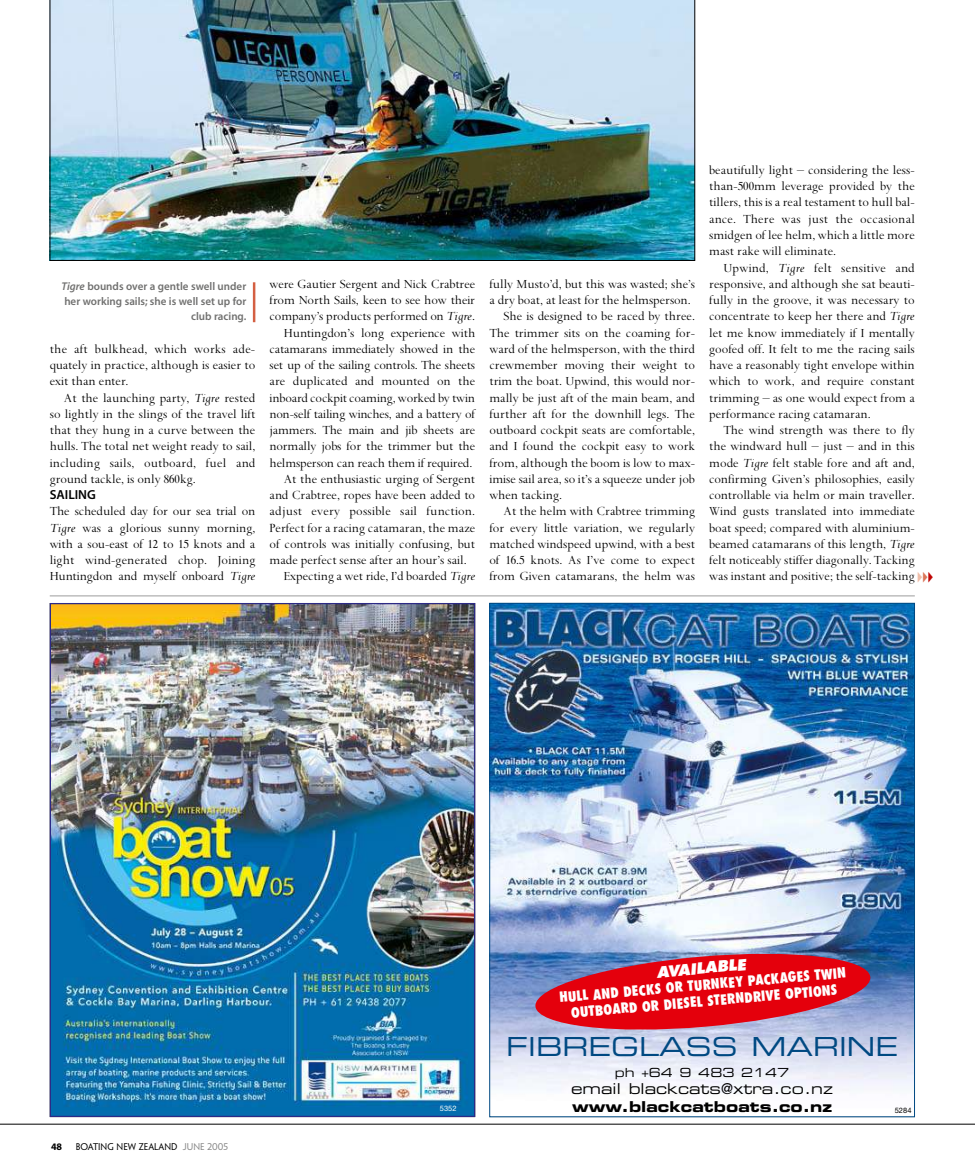
<style>
.page{position:relative;width:975px;height:1170px;background:#fff}
.page>*{position:absolute;margin:0;border:0;box-sizing:border-box;transform-origin:0 0}
.t1{font:26.25px "Eurostile Extended Two";color:#004982}
.t2{font:15px "Eurostile Extended Two";color:#000}
.t3{font:15px "Eurostile Bold Extended Two";color:#000}
.t4{font:italic 800 15px "Futura";color:#fff}
.t5{font:13.75px/16.2px "Spectrum";color:#000;text-align:justify}
.t6{font:800 condensed 13.75px/16.2px "Futura";color:#fff;text-align:center}
.t7{font:13.12px "Myriad MM 565 600";color:#000}
.t8{font:12.5px "Eurostile Extended Two";color:#000}
.t9{font:11.25px/15px "Myriad MM 565 600";color:#70706f;text-align:right}
.t10{font:10px "Myriad MM 700 600";color:#000}
.t11{font:8.75px "Penumbra MM 365 150";color:#000}
.t12{font:7.5px "Helvetica Neue";color:#fff}
.t13{font:7.5px "Helvetica Neue";color:#000}
.s1{font-family:"Myriad MM It 565 600"}
.s2{font-style:italic}
.s3{color:#878787}
</style>
<div class="page">
<img style="left:0;top:0;width:974px;height:1125px">
<svg style="left:917px;top:572px;width:15px;height:11px"></svg>
<p class="t9" style="left:61px;top:279px;width:186px"><span class="s1">Tigre</span> bounds over a gentle swell under her working sails; she is well set up for club racing.</p>
<p class="t5" style="left:50px;top:341px;width:207px">the aft bulkhead, which works ade&shy;quately in practice, although is easier to exit than enter.</p>
<p class="t5" style="left:50px;top:389px;width:207px;text-indent:14px">At the launching party, <span class="s2">Tigre</span> rested so lightly in the slings of the travel lift that they hung in a curve between the hulls. The total net weight ready to sail, including sails, outboard, fuel and ground tackle, is only 860kg.</p>
<p class="t7" style="left:50px;top:488px;width:48px">SAILING</p>
<p class="t5" style="left:50px;top:503px;width:207px">The scheduled day for our sea trial on <span class="s2">Tigre</span> was a glorious sunny morning, with a sou-east of 12 to 15 knots and a light wind-generated chop. Joining Huntingdon and myself onboard <span class="s2">Tigre</span></p>
<p class="t5" style="left:269px;top:276px;width:207px">were Gautier Sergent and Nick Crabtree</p>
<p class="t5" style="left:269px;top:292px;width:207px">from North Sails, keen to see how their</p>
<p class="t5" style="left:269px;top:308px;width:207px">company’s products performed on <span class="s2">Tigre</span>.</p>
<p class="t5" style="left:284px;top:324px;width:193px">Huntingdon’s long experience with</p>
<p class="t5" style="left:269px;top:341px;width:207px">catamarans immediately showed in the</p>
<p class="t5" style="left:269px;top:357px;width:207px">set up of the sailing controls. The sheets</p>
<p class="t5" style="left:269px;top:373px;width:207px">are duplicated and mounted on the</p>
<p class="t5" style="left:269px;top:389px;width:207px">inboard cockpit coaming, worked by twin</p>
<p class="t5" style="left:269px;top:406px;width:207px">non-self tailing winches, and a battery of</p>
<p class="t5" style="left:269px;top:422px;width:207px">jammers. The main and jib sheets are</p>
<p class="t5" style="left:269px;top:438px;width:207px">normally jobs for the trimmer but the</p>
<p class="t5" style="left:269px;top:454px;width:204px">helmsperson can reach them if required.</p>
<p class="t5" style="left:284px;top:471px;width:193px">At the enthusiastic urging of Sergent</p>
<p class="t5" style="left:269px;top:487px;width:207px">and Crabtree, ropes have been added to</p>
<p class="t5" style="left:269px;top:503px;width:207px">adjust every possible sail function.</p>
<p class="t5" style="left:269px;top:519px;width:207px">Perfect for a racing catamaran, the maze</p>
<p class="t5" style="left:269px;top:536px;width:207px">of controls was initially confusing, but</p>
<p class="t5" style="left:269px;top:552px;width:199px">made perfect sense after an hour’s sail.</p>
<p class="t5" style="left:284px;top:568px;width:193px">Expecting a wet ride, I’d boarded <span class="s2">Tigre</span></p>
<p class="t5" style="left:489px;top:276px;width:207px">fully Musto’d, but this was wasted; she’s</p>
<p class="t5" style="left:489px;top:292px;width:203px">a dry boat, at least for the helmsperson.</p>
<p class="t5" style="left:503px;top:308px;width:193px">She is designed to be raced by three.</p>
<p class="t5" style="left:489px;top:324px;width:207px">The trimmer sits on the coaming for-</p>
<p class="t5" style="left:489px;top:341px;width:207px">ward of the helmsperson, with the third</p>
<p class="t5" style="left:489px;top:357px;width:207px">crewmember moving their weight to</p>
<p class="t5" style="left:489px;top:373px;width:207px">trim the boat. Upwind, this would nor-</p>
<p class="t5" style="left:489px;top:389px;width:207px">mally be just aft of the main beam, and</p>
<p class="t5" style="left:489px;top:406px;width:207px">further aft for the downhill legs. The</p>
<p class="t5" style="left:489px;top:422px;width:207px">outboard cockpit seats are comfortable,</p>
<p class="t5" style="left:489px;top:438px;width:207px">and I found the cockpit easy to work</p>
<p class="t5" style="left:489px;top:454px;width:207px">from, although the boom is low to max-</p>
<p class="t5" style="left:489px;top:471px;width:207px">imise sail area, so it’s a squeeze under job</p>
<p class="t5" style="left:489px;top:487px;width:74px">when tacking.</p>
<p class="t5" style="left:503px;top:503px;width:193px">At the helm with Crabtree trimming</p>
<p class="t5" style="left:489px;top:519px;width:207px">for every little variation, we regularly</p>
<p class="t5" style="left:489px;top:536px;width:207px">matched windspeed upwind, with a best</p>
<p class="t5" style="left:489px;top:552px;width:207px">of 16.5 knots. As I’ve come to expect</p>
<p class="t5" style="left:489px;top:568px;width:207px">from Given catamarans, the helm was</p>
<p class="t5" style="left:709px;top:162px;width:207px">beautifully light – considering the less&shy;than-500mm leverage provided by the tillers, this is a real testament to hull bal&shy;ance. There was just the occasional smidgen of lee helm, which a little more mast rake will eliminate.</p>
<p class="t5" style="left:709px;top:259px;width:207px;text-indent:14px">Upwind, <span class="s2">Tigre</span> felt sensitive and responsive, and although she sat beauti&shy;fully in the groove, it was necessary to concentrate to keep her there and <span class="s2">Tigre </span>let me know immediately if I mentally goofed off. It felt to me the racing sails have a reasonably tight envelope within which to work, and require constant trimming – as one would expect from a performance racing catamaran.</p>
<p class="t5" style="left:709px;top:422px;width:207px;text-indent:14px">The wind strength was there to fly the windward hull – just – and in this mode <span class="s2">Tigre</span> felt stable fore and aft and, confirming Given’s philosophies, easily controllable via helm or main traveller.<br>Wind gusts translated into immediate boat speed; compared with aluminium&shy;beamed catamarans of this length, <span class="s2">Tigre </span>felt noticeably stiffer diagonally. Tacking was instant and positive; the self-tacking</p>
<p class="t10" style="left:51px;top:1141px;width:13px">48</p>
<p class="t11" style="left:76px;top:1141px;width:154px">BOATING NEW ZEALAND <span class="s3">JUNE 2005</span></p>
<p class="t12" style="left:440px;top:1103px;width:18px">5352</p>
<p class="t4" style="left:655px;top:962px;width:91px;rotate:-5deg">AVAILABLE</p>
<p class="t6" style="left:558px;top:989px;width:289px;rotate:-5deg">HULL AND DECKS OR TURNKEY PACKAGES TWIN<br>OUTBOARD OR DIESEL STERNDRIVE OPTIONS</p>
<h1 class="t1" style="left:506px;top:1028px;width:393px">FIBREGLASS MARINE</h1>
<p class="t8" style="left:615px;top:1063px;width:176px">ph +64 9 483 2147</p>
<p class="t2" style="left:571px;top:1078px;width:263px">email blackcats@xtra.co.nz</p>
<p class="t3" style="left:572px;top:1095px;width:261px">www.blackcatboats.co.nz</p>
<p class="t13" style="left:894px;top:1105px;width:18px">5284</p>
</div>
